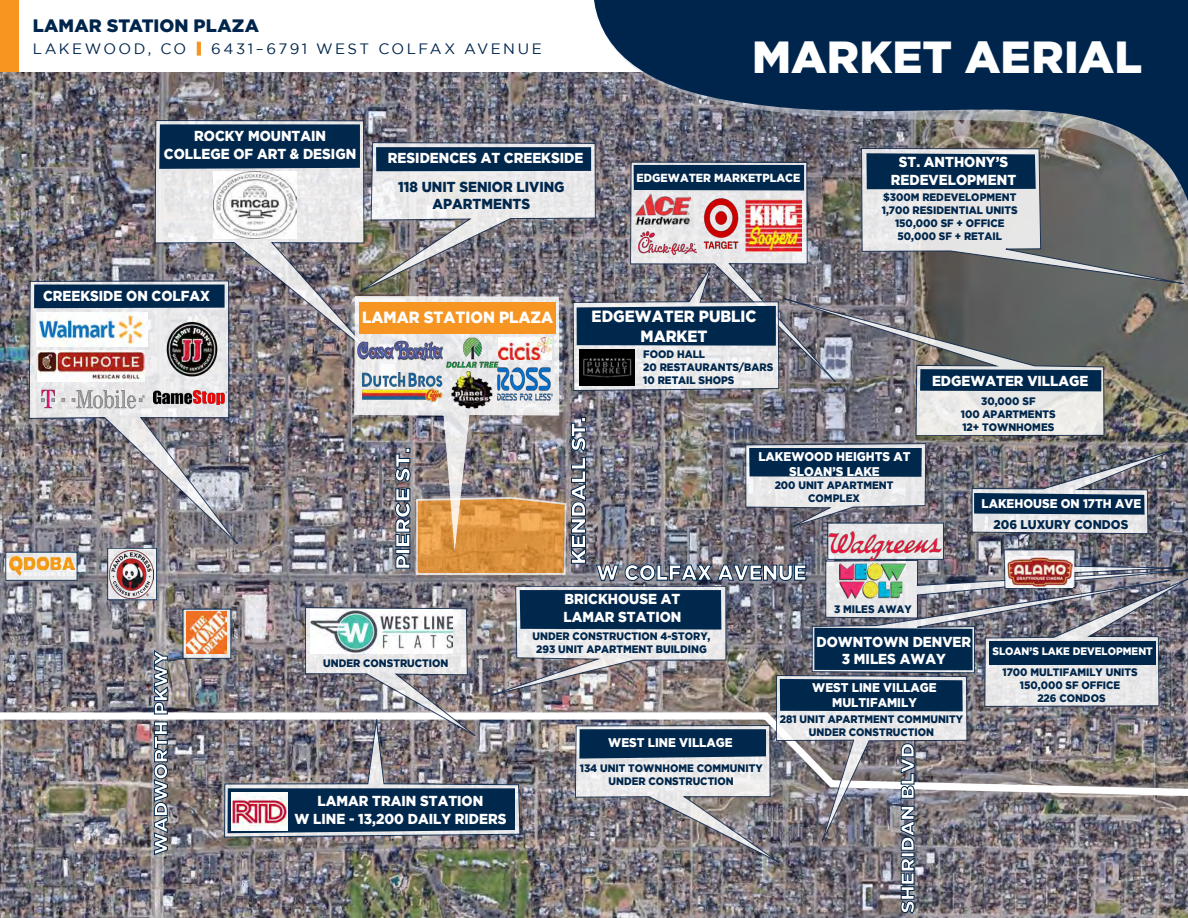
<style>
.page{position:relative;width:1188px;height:918px;background:#fff}
.page>*{position:absolute;margin:0;border:0;box-sizing:border-box;transform-origin:0 0}
.t1{font:900 45px "Gotham";color:#fff}
.t2{font:900 21.6px "Gotham";color:#fff;scale:.93 1}
.t3{font:900 20.1px "Gotham";color:#fff;scale:1.07 1}
.t4{font:900 18.45px "Gotham";color:#fff;scale:1.07 1}
.t5{font:900 18px "Gotham";letter-spacing:.005em;color:#00254c}
.t6{font:900 16.2px/19.5px "Gotham";color:#fff;text-align:center;scale:.93 1}
.t7{font:15px "Gotham";letter-spacing:.16em;color:#00254c}
.t8{font:900 14.4px/17.2px "Gotham";color:#fff;text-align:center;scale:.93 1}
.t9{font:900 14.4px "Gotham";color:#00274c;scale:.93 1}
.t10{font:900 12.6px/15.1px "Gotham";color:#fff;text-align:center;scale:.93 1}
.t11{font:900 11.7px "Gotham";color:#fff;scale:.93 1}
.t12{font:900 10.8px/12.9px "Gotham";color:#00274c;text-align:center;scale:.93 1}
.t13{font:900 10.8px/20.1px "Gotham";color:#fff;text-align:center;scale:.93 1}
.s1{color:#f79521}
.s2{color:#00274c}
</style>
<div class="page">
<img style="left:0;top:72px;width:1188px;height:846px">
<svg style="left:804px;top:238px;width:32px;height:60px;background:#7f7f89"></svg>
<img style="left:0;top:709px;width:224px;height:91px">
<svg style="left:784px;top:298px;width:320px;height:119px;background:#868689"></svg>
<img style="left:29px;top:281px;width:209px;height:263px">
<svg style="left:354px;top:391px;width:205px;height:26px"></svg>
<img style="left:38px;top:391px;width:110px;height:22px">
<img style="left:154px;top:391px;width:72px;height:14px">
<div style="left:183px;top:609px;width:48px;height:49px;background:linear-gradient(to bottom,#e8e7e9,#efeeee)"></div>
<div style="left:183px;top:609px;width:48px;height:50px;border:1px solid #00274c"></div>
<svg style="left:109px;top:550px;width:46px;height:48px"></svg>
<div style="left:107px;top:548px;width:50px;height:52px;border:1px solid #00274c"></div>
<div style="left:6px;top:552px;width:71px;height:28px;background:#e9eaeb"></div>
<div style="left:6px;top:552px;width:71px;height:29px;border:1px solid #00274c"></div>
<svg style="left:920px;top:369px;width:181px;height:22px;background:#072d51"></svg>
<img style="left:34px;top:124px;width:770px;height:267px">
<svg style="left:862px;top:238px;width:322px;height:46px;background:#7e7f7f"></svg>
<svg style="left:153px;top:721px;width:16px;height:135px;background:#727883"></svg>
<svg style="left:153px;top:649px;width:15px;height:66px"></svg>
<img style="left:224px;top:417px;width:964px;height:498px">
<img style="left:356px;top:341px;width:88px;height:20px">
<img style="left:499px;top:338px;width:53px;height:22px">
<img style="left:446px;top:338px;width:53px;height:29px">
<img style="left:361px;top:372px;width:82px;height:30px">
<img style="left:445px;top:372px;width:54px;height:42px">
<img style="left:498px;top:368px;width:54px;height:33px">
<img style="left:703px;top:238px;width:36px;height:13px">
<img style="left:746px;top:238px;width:55px;height:13px">
<img style="left:639px;top:238px;width:57px;height:16px">
<img style="left:38px;top:351px;width:106px;height:30px">
<img style="left:214px;top:172px;width:82px;height:66px">
<img style="left:231px;top:793px;width:56px;height:37px">
<img style="left:823px;top:526px;width:124px;height:40px">
<img style="left:187px;top:611px;width:39px;height:43px">
<img style="left:9px;top:556px;width:66px;height:20px">
<img style="left:110px;top:551px;width:44px;height:47px">
<img style="left:579px;top:349px;width:55px;height:37px">
<img style="left:839px;top:564px;width:67px;height:35px">
<img style="left:1007px;top:556px;width:66px;height:31px">
<div style="left:0;top:0;width:19px;height:72px;background:#f79521"></div>
<img style="left:593px;top:202px;width:595px;height:36px">
<svg style="left:593px;top:0;width:595px;height:202px;background:#354b64"></svg>
<p class="t5" style="left:33px;top:15px;width:228px">LAMAR STATION PLAZA</p>
<p class="t7" style="left:33px;top:41px;width:511px">LAKEWOOD, CO <span class="s1">l</span> 6431–6791 WEST COLFAX AVENUE</p>
<p class="t8" style="left:164px;top:127px;width:208px">ROCKY MOUNTAIN<br>COLLEGE OF ART &amp; DESIGN</p>
<p class="t8" style="left:43px;top:287px;width:181px">CREEKSIDE ON COLFAX</p>
<p class="t8" style="left:388px;top:143px;width:212px;line-height:29px">RESIDENCES AT CREEKSIDE<br><span class="s2">118 UNIT SENIOR LIVING</span></p>
<p class="t9" style="left:433px;top:196px;width:106px">APARTMENTS</p>
<p class="t1" style="left:752px;top:31px;width:392px">MARKET AERIAL</p>
<p class="t11" style="left:637px;top:171px;width:178px">EDGEWATER MARKETPLACE</p>
<p class="t8" style="left:891px;top:153px;width:136px">ST. ANTHONY’S<br>REDEVELOPMENT</p>
<p class="t12" style="left:882px;top:191px;width:148px">$300M REDEVELOPMENT<br>1,700 RESIDENTIAL UNITS<br>150,000 SF + OFFICE<br>50,000 SF + RETAIL</p>
<p class="t4" style="left:150px;top:855px;width:192px;rotate:-90deg">WADWORTH PKWY</p>
<p class="t6" style="left:362px;top:307px;width:207px">LAMAR STATION PLAZA</p>
<p class="t3" style="left:391px;top:570px;width:116px;rotate:-90deg">PIERCE ST.</p>
<p class="t6" style="left:592px;top:306px;width:179px">EDGEWATER PUBLIC<br>MARKET</p>
<p class="t12" style="left:643px;top:347px;width:141px;text-align:left">FOOD HALL<br>20 RESTAURANTS/BARS<br>10 RETAIL SHOPS</p>
<p class="t3" style="left:567px;top:565px;width:140px;rotate:-90deg">KENDALL ST.</p>
<p class="t10" style="left:758px;top:448px;width:165px">LAKEWOOD HEIGHTS AT<br>SLOAN’S LAKE</p>
<p class="t12" style="left:775px;top:478px;width:129px">200 UNIT APARTMENT<br>COMPLEX</p>
<p class="t2" style="left:596px;top:560px;width:228px">W COLFAX AVENUE</p>
<p class="t8" style="left:932px;top:372px;width:170px">EDGEWATER VILLAGE</p>
<p class="t12" style="left:961px;top:395px;width:104px">30,000 SF<br>100 APARTMENTS<br>12+ TOWNHOMES</p>
<p class="t10" style="left:981px;top:493px;width:173px;line-height:20.4px">LAKEHOUSE ON 17TH AVE<br><span class="s2">206 LUXURY CONDOS</span></p>
<p class="t12" style="left:323px;top:656px;width:136px">UNDER CONSTRUCTION</p>
<p class="t8" style="left:294px;top:792px;width:229px">LAMAR TRAIN STATION<br>W LINE - 13,200 DAILY RIDERS</p>
<p class="t8" style="left:564px;top:590px;width:128px;text-align:left">BRICKHOUSE AT<br>LAMAR STATION</p>
<p class="t12" style="left:532px;top:629px;width:193px">UNDER CONSTRUCTION 4-STORY,<br>293 UNIT APARTMENT BUILDING</p>
<p class="t10" style="left:608px;top:735px;width:135px">WEST LINE VILLAGE</p>
<p class="t12" style="left:580px;top:762px;width:198px">134 UNIT TOWNHOME COMMUNITY<br>UNDER CONSTRUCTION</p>
<p class="t12" style="left:834px;top:602px;width:85px">3 MILES AWAY</p>
<p class="t8" style="left:816px;top:633px;width:168px">DOWNTOWN DENVER<br>3 MILES AWAY</p>
<p class="t10" style="left:812px;top:680px;width:135px">WEST LINE VILLAGE<br>MULTIFAMILY</p>
<p class="t12" style="left:780px;top:713px;width:199px">281 UNIT APARTMENT COMMUNITY<br>UNDER CONSTRUCTION</p>
<p class="t4" style="left:897px;top:913px;width:161px;rotate:-90deg">SHERIDAN BLVD</p>
<p class="t13" style="left:992px;top:641px;width:174px">SLOAN’S LAKE DEVELOPMENT<br><span class="s2">1700 MULTIFAMILY UNITS</span></p>
<p class="t12" style="left:1020px;top:678px;width:109px">150,000 SF OFFICE<br>226 CONDOS</p>
</div>
